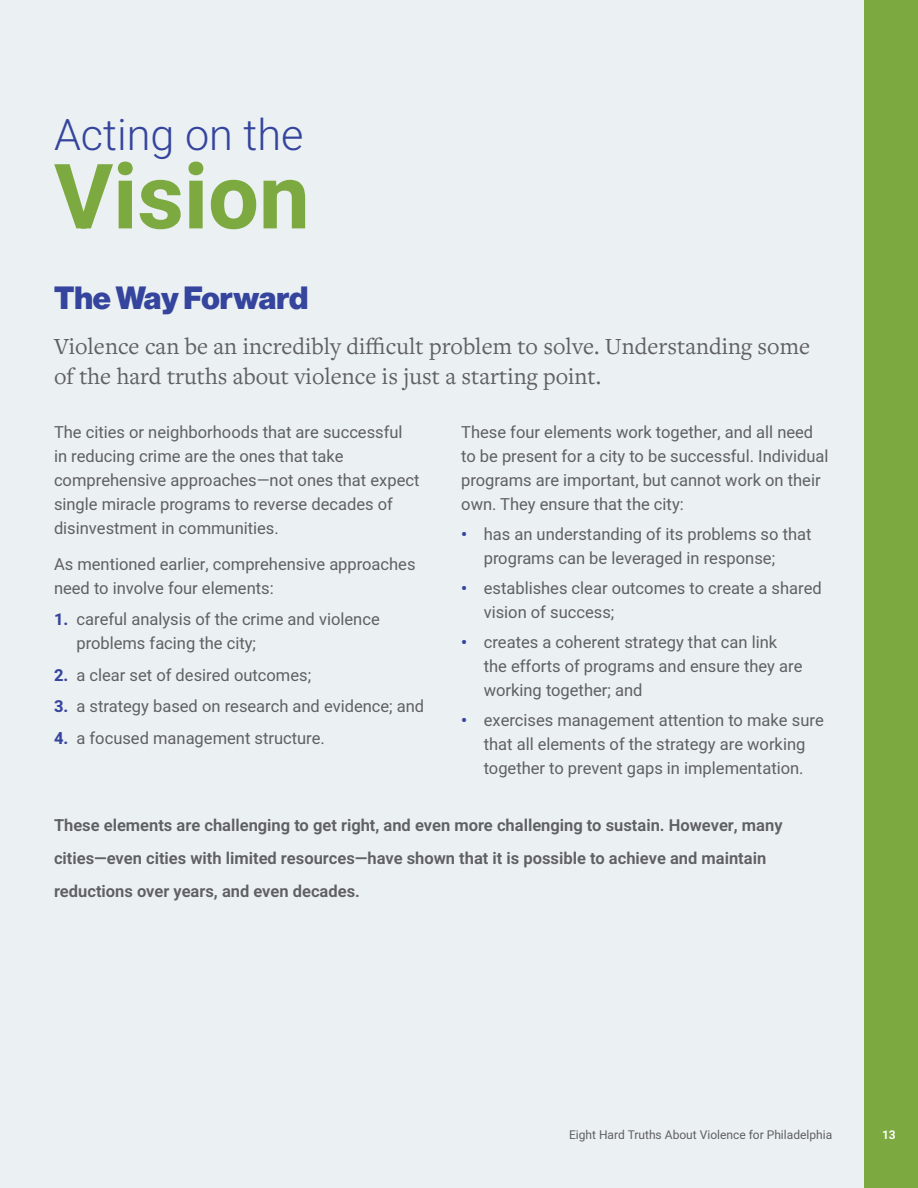
<style>
.page{position:relative;width:918px;height:1188px;background:#fff}
.page>*{position:absolute;margin:0;border:0;box-sizing:border-box;transform-origin:0 0}
.t1{font:700 90.3px "Heebo";color:#7daa40}
.t2{font:300 43.2px "Heebo";color:#35459d}
.t3{font:31.5px "N Haas Grotesk DS Pro 95 Blk";letter-spacing:-.005em;color:#35459d}
.t4{font:24px/30px "Freight Text Pro";color:#5f6063}
.t5{font:16.5px/24px "Heebo";color:#5f6063}
.t6{font:600 16.5px/33px "Heebo";color:#5f6063}
.t7{font:12px "Heebo";color:#5f6063}
.t8{font:600 12px "Heebo";color:#fff}
.s1{font-weight:700;color:#35459d}
</style>
<div class="page">
<hr style="left:863px;top:0;width:1px;height:1188px;background:#aec583">
<div style="left:0;top:0;width:863px;height:1188px;background:#ebf0f2"></div>
<div style="left:864px;top:0;width:54px;height:1188px;background:#7daa40"></div>
<p class="t2" style="left:54px;top:105px;width:251px">Acting on the</p>
<p class="t1" style="left:54px;top:134px;width:257px">Vision</p>
<p class="t3" style="left:54px;top:279px;width:256px">The Way Forward</p>
<p class="t4" style="left:54px;top:330px;width:758px">Violence can be an incredibly difficult problem to solve. Understanding some of the hard truths about violence is just a starting point.</p>
<p class="t5" style="left:54px;top:420px;width:367px">The cities or neighborhoods that are successful in reducing crime are the ones that take comprehensive approaches—not ones that expect single miracle programs to reverse decades of disinvestment in communities.</p>
<p class="t5" style="left:54px;top:552px;width:363px">As mentioned earlier, comprehensive approaches need to involve four elements:</p>
<p class="t5" style="left:76px;top:607px;width:305px;text-indent:-22px"><span class="s1">1.</span> careful analysis of the crime and violence problems facing the city;</p>
<p class="t5" style="left:54px;top:663px;width:259px"><span class="s1">2.</span> a clear set of desired outcomes;</p>
<p class="t5" style="left:54px;top:694px;width:372px"><span class="s1">3.</span> a strategy based on research and evidence; and</p>
<p class="t5" style="left:54px;top:726px;width:272px"><span class="s1">4.</span> a focused management structure.</p>
<p class="t5" style="left:461px;top:420px;width:369px">These four elements work together, and all need to be present for a city to be successful. Individual programs are important, but cannot work on their own. They ensure that the city:</p>
<p class="t5" style="left:484px;top:522px;width:329px;text-indent:-22px"><span class="s1">•</span> has an understanding of its problems so that programs can be leveraged in response;</p>
<p class="t5" style="left:484px;top:576px;width:340px;text-indent:-22px"><span class="s1">•</span> establishes clear outcomes to create a shared vision of success;</p>
<p class="t5" style="left:484px;top:630px;width:320px;text-indent:-22px"><span class="s1">•</span> creates a coherent strategy that can link the efforts of programs and ensure they are working together; and</p>
<p class="t5" style="left:461px;top:708px;width:364px;text-align:center"><span class="s1">•</span> exercises management attention to make sure that all elements of the strategy are working together to prevent gaps in implementation.</p>
<p class="t6" style="left:54px;top:808px;width:730px">These elements are challenging to get right, and even more challenging to sustain. However, many cities—even cities with limited resources—have shown that it is possible to achieve and maintain reductions over years, and even decades.</p>
<p class="t7" style="left:569px;top:1126px;width:265px">Eight Hard Truths About Violence for Philadelphia</p>
<p class="t8" style="left:882px;top:1126px;width:15px">13</p>
</div>
